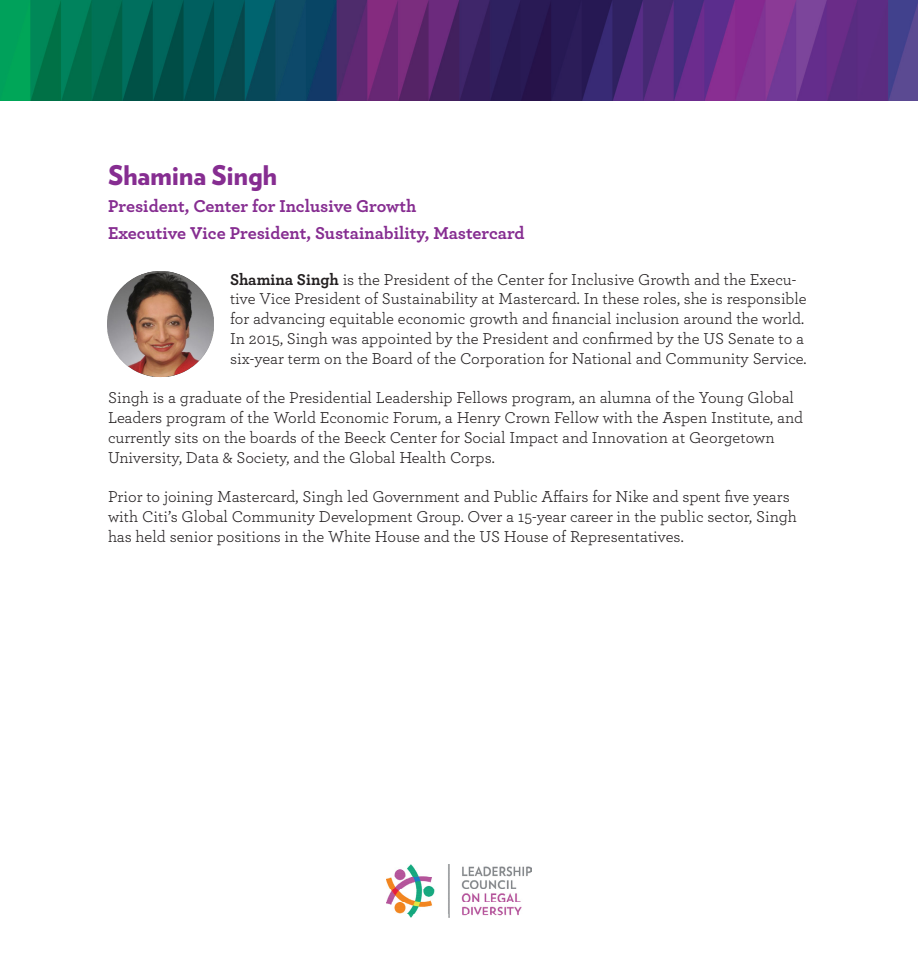
<style>
.page{position:relative;width:918px;height:972px;background:#fff}
.page>*{position:absolute;margin:0;border:0;box-sizing:border-box;transform-origin:0 0}
.t1{font:900 27px "Verlag";letter-spacing:-.01em;color:#862d91}
.t2{font:700 18px/27px "Archer";color:#862d91}
.t3{font:16.5px/19.8px "Archer";color:#231f20}
.s1{font-weight:700}
</style>
<div class="page">
<img style="left:387px;top:865px;width:144px;height:53px">
<img style="left:108px;top:272px;width:105px;height:105px">
<img style="left:0;top:0;width:918px;height:100px">
<p class="t1" style="left:108px;top:153px;width:171px">Shamina Singh</p>
<p class="t2" style="left:108px;top:191px;width:418px">President, Center for Inclusive Growth<br>Executive Vice President, Sustainability, Mastercard</p>
<p class="t3" style="left:230px;top:269px;width:578px"><span class="s1">Shamina Singh</span> is the President of the Center for Inclusive Growth and the Execu&shy;tive Vice President of Sustainability at Mastercard. In these roles, she is responsible for advancing equitable economic growth and financial inclusion around the world.<br>In 2015, Singh was appointed by the President and confirmed by the US Senate to a six-year term on the Board of the Corporation for National and Community Service.</p>
<p class="t3" style="left:108px;top:387px;width:697px">Singh is a graduate of the Presidential Leadership Fellows program, an alumna of the Young Global Leaders program of the World Economic Forum, a Henry Crown Fellow with the Aspen Institute, and currently sits on the boards of the Beeck Center for Social Impact and Innovation at Georgetown University, Data &amp; Society, and the Global Health Corps.</p>
<p class="t3" style="left:108px;top:486px;width:691px">Prior to joining Mastercard, Singh led Government and Public Affairs for Nike and spent five years with Citi’s Global Community Development Group. Over a 15-year career in the public sector, Singh has held senior positions in the White House and the US House of Representatives.</p>
</div>
